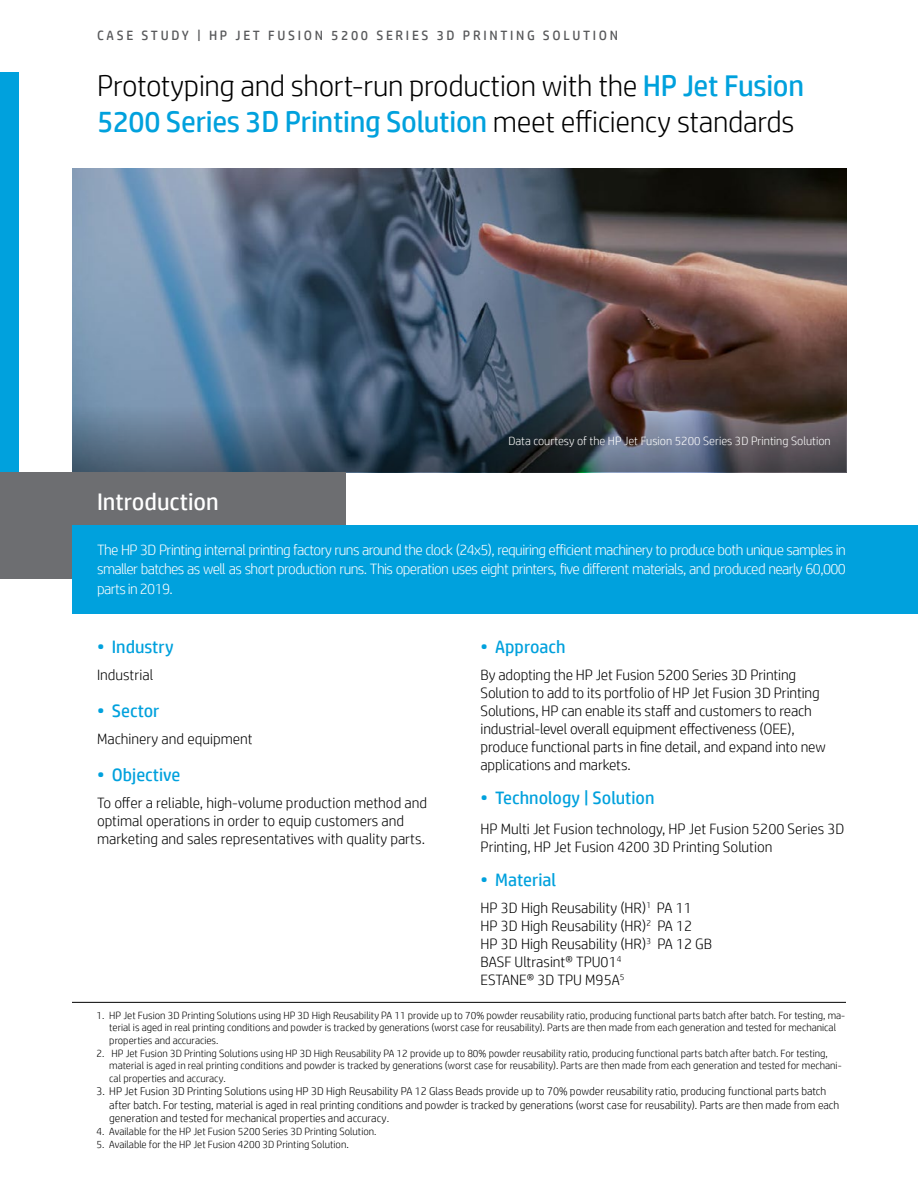
<style>
.page{position:relative;width:918px;height:1188px;background:#fff}
.page>*{position:absolute;margin:0;border:0;box-sizing:border-box;transform-origin:0 0}
.t1{font:300 30px/36px "HP Simplified";letter-spacing:-.01em;color:#000}
.t2{font:24px "HP Simplified";color:#fff}
.t3{font:18px "HP Simplified";color:#00a1dd}
.t4{font:300 15px/18px "HP Simplified";letter-spacing:-.005em;color:#000}
.t5{font:300 15px/19.5px "HP Simplified";letter-spacing:-.04em;color:#fff;text-align:justify}
.t6{font:13.5px "HP Simplified";letter-spacing:.2em;color:#58595b}
.t7{font:300 12px "HP Simplified";color:#fff}
.t8{font:300 11.25px/13.5px "HP Simplified";color:#000}
.t9{font:300 10.5px/12.6px "HP Simplified";color:#000}
.s1{font-weight:400;color:#00a1dd}
.s2{font-size:11.25px}
</style>
<div class="page">
<img style="left:72px;top:168px;width:774px;height:238px">
<div style="left:0;top:72px;width:19px;height:463px;background:#00a1dd"></div>
<div style="left:0;top:472px;width:346px;height:106px;background:#6d6e71"></div>
<div style="left:72px;top:525px;width:846px;height:88px;background:#00a1dd"></div>
<svg style="left:72px;top:406px;width:774px;height:66px;background:#475565"></svg>
<hr style="left:72px;top:1002px;width:774px;height:1px;background:#000">
<p class="t6" style="left:97px;top:26px;width:523px">CASE STUDY | HP JET FUSION 5200 SERIES 3D PRINTING SOLUTION</p>
<h1 class="t1" style="left:97px;top:67px;width:709px">Prototyping and short-run production with the <span class="s1">HP Jet Fusion<br>5200 Series 3D Printing Solution</span> meet efficiency standards</h1>
<h2 class="t2" style="left:97px;top:486px;width:123px">Introduction</h2>
<p class="t7" style="left:508px;top:433px;width:324px">Data courtesy of the HP Jet Fusion 5200 Series 3D Printing Solution</p>
<p class="t5" style="left:97px;top:540px;width:750px">The HP 3D Printing internal printing factory runs around the clock (24x5), requiring efficient machinery to produce both unique samples in smaller batches as well as short production runs. This operation uses eight printers, five different materials, and produced nearly 60,000 parts in 2019.</p>
<h3 class="t3" style="left:97px;top:635px;width:78px">• Industry</h3>
<h3 class="t4" style="left:97px;top:665px;width:58px">Industrial</h3>
<h3 class="t3" style="left:97px;top:699px;width:64px">• Sector</h3>
<h3 class="t4" style="left:97px;top:730px;width:157px">Machinery and equipment</h3>
<h3 class="t3" style="left:97px;top:763px;width:85px">• Objective</h3>
<h3 class="t4" style="left:97px;top:794px;width:332px">To offer a reliable, high-volume production method and optimal operations in order to equip customers and marketing and sales representatives with quality parts.</h3>
<h3 class="t3" style="left:481px;top:635px;width:86px">• Approach</h3>
<p class="t4" style="left:481px;top:665px;width:347px">By adopting the HP Jet Fusion 5200 Series 3D Printing Solution to add to its portfolio of HP Jet Fusion 3D Printing Solutions, HP can enable its staff and customers to reach industrial-level overall equipment effectiveness (OEE), produce functional parts in fine detail, and expand into new applications and markets.</p>
<h3 class="t3" style="left:481px;top:786px;width:176px">• Technology | Solution</h3>
<h3 class="t4" style="left:481px;top:819px;width:365px">HP Multi Jet Fusion technology, HP Jet Fusion 5200 Series 3D<br>Printing, HP Jet Fusion 4200 3D Printing Solution</h3>
<h3 class="t3" style="left:481px;top:868px;width:77px">• Material</h3>
<h3 class="t4" style="left:481px;top:899px;width:233px">HP 3D High Reusability (HR)<sup>1</sup> PA 11<br>HP 3D High Reusability (HR)<sup>2</sup> PA 12<br>HP 3D High Reusability (HR)<sup>3</sup> PA 12 GB<br>BASF Ultrasint® TPU01<sup>4<br></sup>ESTANE® 3D TPU M95A<sup>5</sup></h3>
<p class="t9" style="left:109px;top:1009px;width:738px;text-indent:-13px">1. HP Jet Fusion 3D Printing Solutions using HP 3D High Reusability PA 11 provide up to 70% powder reusability ratio, producing functional parts batch after batch. For testing, ma&shy;terial is aged in real printing conditions and powder is tracked by generations (worst case for reusability). Parts are then made from each generation and tested for mechanical properties and accuracies.</p>
<p class="t9" style="left:109px;top:1046px;width:734px;text-indent:-13px">2. HP Jet Fusion 3D Printing Solutions using HP 3D High Reusability PA 12 provide up to 80% powder reusability ratio, producing functional parts batch after batch. For testing, material is aged in real printing conditions and powder is tracked by generations (worst case for reusability). Parts are then made from each generation and tested for mechani&shy;cal properties and accuracy.</p>
<p class="t8" style="left:109px;top:1084px;width:731px;text-indent:-13px">3. HP Jet Fusion 3D Printing Solutions using HP 3D High Reusability PA 12 Glass Beads provide up to 70% powder reusability ratio, producing functional parts batch after batch. For testing, material is aged in real printing conditions and powder is tracked by generations (worst case for reusability). Parts are then made from each generation and tested for mechanical properties and accuracy.</p>
<p class="t9" style="left:97px;top:1125px;width:282px">4. Available for the HP Jet Fusion 5200 Series 3D Printing Solution.</p>
<p class="t9" style="left:97px;top:1138px;width:254px">5. Available for the HP Jet Fusion 4200 3D Printing Solution<span class="s2">.</span></p>
</div>
